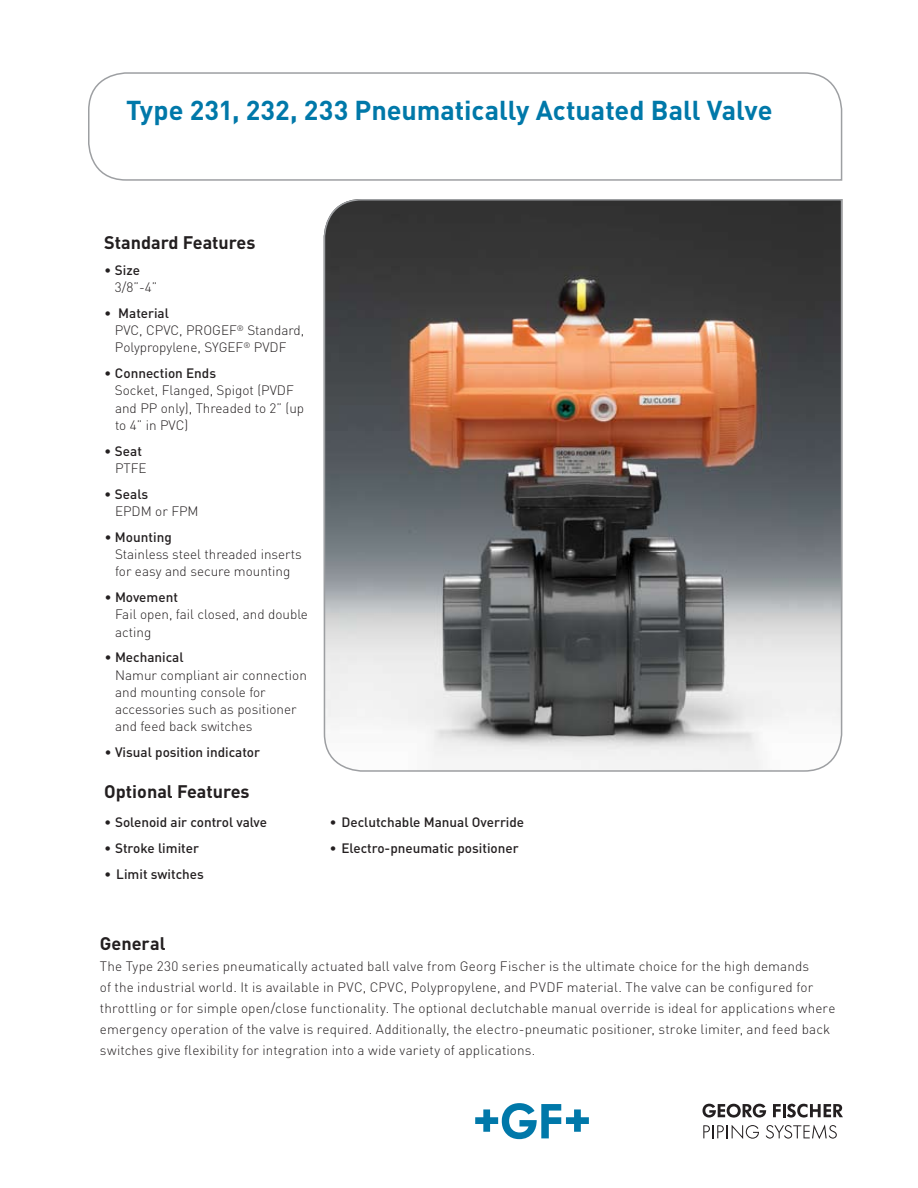
<style>
.page{position:relative;width:918px;height:1188px;background:#fff}
.page>*{position:absolute;margin:0;border:0;box-sizing:border-box;transform-origin:0 0}
.t1{font:700 27px "DIN";letter-spacing:-.005em;color:#0078a9}
.t2{font:700 18px "DIN";color:#231f20}
.t3{font:300 13.5px/17.2px "DIN";letter-spacing:.005em;color:#231f20}
.t4{font:500 13.5px "DIN";color:#231f20}
.s1{font-weight:500}
.s2{font-weight:300}
</style>
<div class="page">
<svg style="left:88px;top:72px;width:755px;height:109px"></svg>
<svg style="left:323px;top:199px;width:520px;height:573px;background:#7f7570"></svg>
<svg style="left:475px;top:1103px;width:114px;height:36px"></svg>
<svg style="left:703px;top:1104px;width:63px;height:14px"></svg>
<svg style="left:773px;top:1104px;width:70px;height:14px"></svg>
<svg style="left:703px;top:1125px;width:56px;height:14px"></svg>
<svg style="left:766px;top:1125px;width:71px;height:14px"></svg>
<h1 class="t1" style="left:126px;top:93px;width:648px">Type 231, 232, 233 Pneumatically Actuated Ball Valve</h1>
<h2 class="t2" style="left:104px;top:231px;width:153px">Standard Features</h2>
<p class="t3" style="left:115px;top:261px;width:44px;text-indent:-11px">• <span class="s1">Size<br></span>3/8”-4”</p>
<p class="t3" style="left:115px;top:304px;width:191px;text-indent:-11px">• <span class="s1">Material<br></span>PVC, CPVC, PROGEF<sup>®</sup> Standard,<br>Polypropylene, SYGEF<sup>®</sup> PVDF</p>
<p class="t3" style="left:115px;top:365px;width:191px;text-indent:-11px">• <span class="s1">Connection Ends<br></span>Socket, Flanged, Spigot (PVDF and PP only), Threaded to 2” (up to 4” in PVC)</p>
<p class="t3" style="left:115px;top:442px;width:33px;text-indent:-11px">• <span class="s1">Seat<br></span>PTFE</p>
<p class="t3" style="left:115px;top:485px;width:85px;text-indent:-11px">• <span class="s1">Seals<br></span>EPDM or FPM</p>
<p class="t3" style="left:115px;top:528px;width:188px;text-indent:-11px">• <span class="s1">Mounting<br></span>Stainless steel threaded inserts for easy and secure mounting</p>
<p class="t3" style="left:115px;top:588px;width:194px;text-indent:-11px">• <span class="s1">Movement<br></span>Fail open, fail closed, and double acting</p>
<p class="t3" style="left:115px;top:649px;width:193px;text-indent:-11px">• <span class="s1">Mechanical<br></span>Namur compliant air connection and mounting console for accessories such as positioner and feed back switches</p>
<p class="t4" style="left:104px;top:744px;width:157px"><span class="s2">•</span> Visual position indicator</p>
<h2 class="t2" style="left:104px;top:780px;width:147px">Optional Features</h2>
<p class="t4" style="left:104px;top:814px;width:164px"><span class="s2">•</span> Solenoid air control valve</p>
<p class="t4" style="left:104px;top:840px;width:96px"><span class="s2">•</span> Stroke limiter</p>
<p class="t4" style="left:104px;top:865px;width:101px"><span class="s2">•</span> Limit switches</p>
<p class="t4" style="left:329px;top:814px;width:196px"><span class="s2">•</span> Declutchable Manual Override</p>
<p class="t4" style="left:329px;top:839px;width:191px"><span class="s2">•</span> Electro-pneumatic positioner</p>
<h2 class="t2" style="left:100px;top:932px;width:67px">General</h2>
<p class="t3" style="left:100px;top:956px;width:737px;line-height:21px">The Type 230 series pneumatically actuated ball valve from Georg Fischer is the ultimate choice for the high demands<br>of the industrial world. It is available in PVC, CPVC, Polypropylene, and PVDF material. The valve can be configured for throttling or for simple open/close functionality. The optional declutchable manual override is ideal for applications where emergency operation of the valve is required. Additionally, the electro-pneumatic positioner, stroke limiter, and feed back switches give flexibility for integration into a wide variety of applications.</p>
</div>
